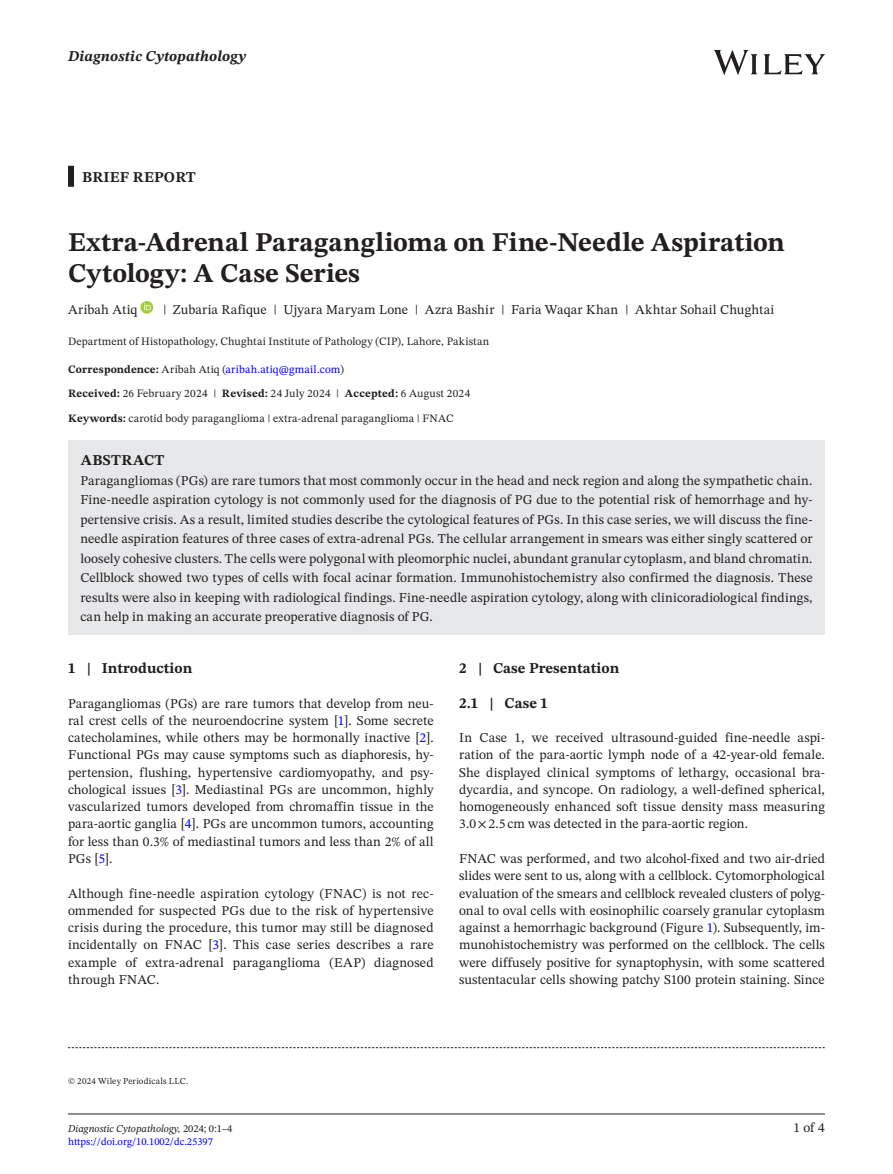
<style>
.page{position:relative;width:893px;height:1174px;background:#fff}
.page>*{position:absolute;margin:0;border:0;box-sizing:border-box;transform-origin:0 0}
.t1{font:700 27px/31.5px "STIX Two Text";color:#231f20}
.t2{font:700 15px "STIX Two Text";color:#231f20}
.t3{font:italic 700 15px "STIX Two Text";letter-spacing:.01em;color:#231f20}
.t4{font:700 15px "STIX Two Text";letter-spacing:.025em;color:#231f20}
.t5{font:13.5px/17.2px "STIX Two Text";letter-spacing:.01em;color:#231f20;text-align:justify}
.t6{font:11.25px/24px "STIX Two Text";letter-spacing:.015em;color:#231f20}
.t7{font:10.5px/12.6px "STIX Two Text";color:#00f}
.t8{font:9px "STIX Two Text";letter-spacing:.025em;color:#231f20}
.s1{font-weight:700}
.s2{color:#00f}
.s3{font-style:italic;color:#231f20}
.s4{color:#231f20}
</style>
<div class="page">
<hr style="left:68px;top:1113px;width:757px;height:1px;background:#231f20">
<img style="left:714px;top:51px;width:111px;height:23px">
<div style="left:68px;top:166px;width:6px;height:21px;background:#231f20"></div>
<div style="left:68px;top:440px;width:757px;height:42px;background:#e6e7e9"></div>
<div style="left:68px;top:459px;width:757px;height:176px;background:#e6e7e9"></div>
<svg style="left:140px;top:301px;width:13px;height:13px"></svg>
<svg style="left:144px;top:303px;width:7px;height:7px"></svg>
<svg style="left:68px;top:1047px;width:757px;height:1px"></svg>
<p class="t3" style="left:68px;top:46px;width:180px">Diagnostic Cytopathology</p>
<p class="t2" style="left:82px;top:166px;width:115px">BRIEF REPORT</p>
<h1 class="t1" style="left:68px;top:227px;width:718px">Extra-Adrenal Paraganglioma on Fine-Needle Aspiration<br>Cytology: A Case Series</h1>
<p class="t5" style="left:68px;top:300px;width:71px">Aribah Atiq</p>
<p class="t5" style="left:163px;top:300px;width:613px">| Zubaria Rafique | Ujyara Maryam Lone | Azra Bashir | Faria Waqar Khan | Akhtar Sohail Chughtai</p>
<p class="t6" style="left:68px;top:329px;width:423px">Department of Histopathology, Chughtai Institute of Pathology (CIP), Lahore, Pakistan</p>
<p class="t6" style="left:68px;top:357px;width:404px"><span class="s1">Correspondence:</span> Aribah Atiq (<span class="s2">aribah.atiq@gmail.com</span>)<br><span class="s1">Received:</span> 26 February 2024 | <span class="s1">Revised:</span> 24 July 2024 | <span class="s1">Accepted:</span> 6 August 2024</p>
<p class="t6" style="left:68px;top:406px;width:387px"><span class="s1">Keywords:</span> carotid body paraganglioma | extra-adrenal paraganglioma | FNAC</p>
<p class="t4" style="left:81px;top:449px;width:85px">ABSTRACT</p>
<p class="t5" style="left:80px;top:470px;width:734px;line-height:19.5px">Paragangliomas (PGs) are rare tumors that most commonly occur in the head and neck region and along the sympathetic chain.<br>Fine-needle aspiration cytology is not commonly used for the diagnosis of PG due to the potential risk of hemorrhage and hy&shy;pertensive crisis. As a result, limited studies describe the cytological features of PGs. In this case series, we will discuss the fine&shy;needle aspiration features of three cases of extra-adrenal PGs. The cellular arrangement in smears was either singly scattered or loosely cohesive clusters. The cells were polygonal with pleomorphic nuclei, abundant granular cytoplasm, and bland chromatin.<br>Cellblock showed two types of cells with focal acinar formation. Immunohistochemistry also confirmed the diagnosis. These results were also in keeping with radiological findings. Fine-needle aspiration cytology, along with clinicoradiological findings, can help in making an accurate preoperative diagnosis of PG.</p>
<p class="t2" style="left:68px;top:657px;width:126px">1 | Introduction</p>
<p class="t5" style="left:68px;top:694px;width:367px">Paragangliomas (PGs) are rare tumors that develop from neu&shy;ral crest cells of the neuroendocrine system [<span class="s2">1</span>]. Some secrete catecholamines, while others may be hormonally inactive [<span class="s2">2</span>].<br>Functional PGs may cause symptoms such as diaphoresis, hy&shy;pertension, flushing, hypertensive cardiomyopathy, and psy&shy;chological issues [<span class="s2">3</span>]. Mediastinal PGs are uncommon, highly vascularized tumors developed from chromaffin tissue in the para-aortic ganglia [<span class="s2">4</span>]. PGs are uncommon tumors, accounting for less than 0.3% of mediastinal tumors and less than 2% of all PGs [<span class="s2">5</span>].</p>
<p class="t5" style="left:68px;top:884px;width:367px">Although fine-needle aspiration cytology (FNAC) is not rec&shy;ommended for suspected PGs due to the risk of hypertensive crisis during the procedure, this tumor may still be diagnosed incidentally on FNAC [<span class="s2">3</span>]. This case series describes a rare example of extra-adrenal paraganglioma (EAP) diagnosed through FNAC.</p>
<p class="t2" style="left:459px;top:657px;width:162px">2 | Case Presentation</p>
<p class="t2" style="left:459px;top:692px;width:90px">2.1 | Case 1</p>
<p class="t5" style="left:459px;top:729px;width:367px">In Case 1, we received ultrasound-guided fine-needle aspi&shy;ration of the para-aortic lymph node of a 42-year-old female.<br>She displayed clinical symptoms of lethargy, occasional bra&shy;dycardia, and syncope. On radiology, a well-defined spherical, homogeneously enhanced soft tissue density mass measuring 3.0×2.5 cm was detected in the para-aortic region.</p>
<p class="t5" style="left:459px;top:849px;width:367px">FNAC was performed, and two alcohol-fixed and two air-dried slides were sent to us, along with a cellblock. Cytomorphological evaluation of the smears and cellblock revealed clusters of polyg&shy;onal to oval cells with eosinophilic coarsely granular cytoplasm against a hemorrhagic background (Figure <span class="s2">1</span>). Subsequently, im&shy;munohistochemistry was performed on the cellblock. The cells were diffusely positive for synaptophysin, with some scattered sustentacular cells showing patchy S100 protein staining. Since</p>
<p class="t8" style="left:68px;top:1074px;width:122px">© 2024 Wiley Periodicals LLC.</p>
<p class="t7" style="left:68px;top:1122px;width:166px"><span class="s3">Diagnostic Cytopathology,</span> <span class="s4">2024; 0:1–4 </span>https://doi.org/10.1002/dc.25397</p>
<p class="t5" style="left:793px;top:1119px;width:33px">1 of 4</p>
</div>
